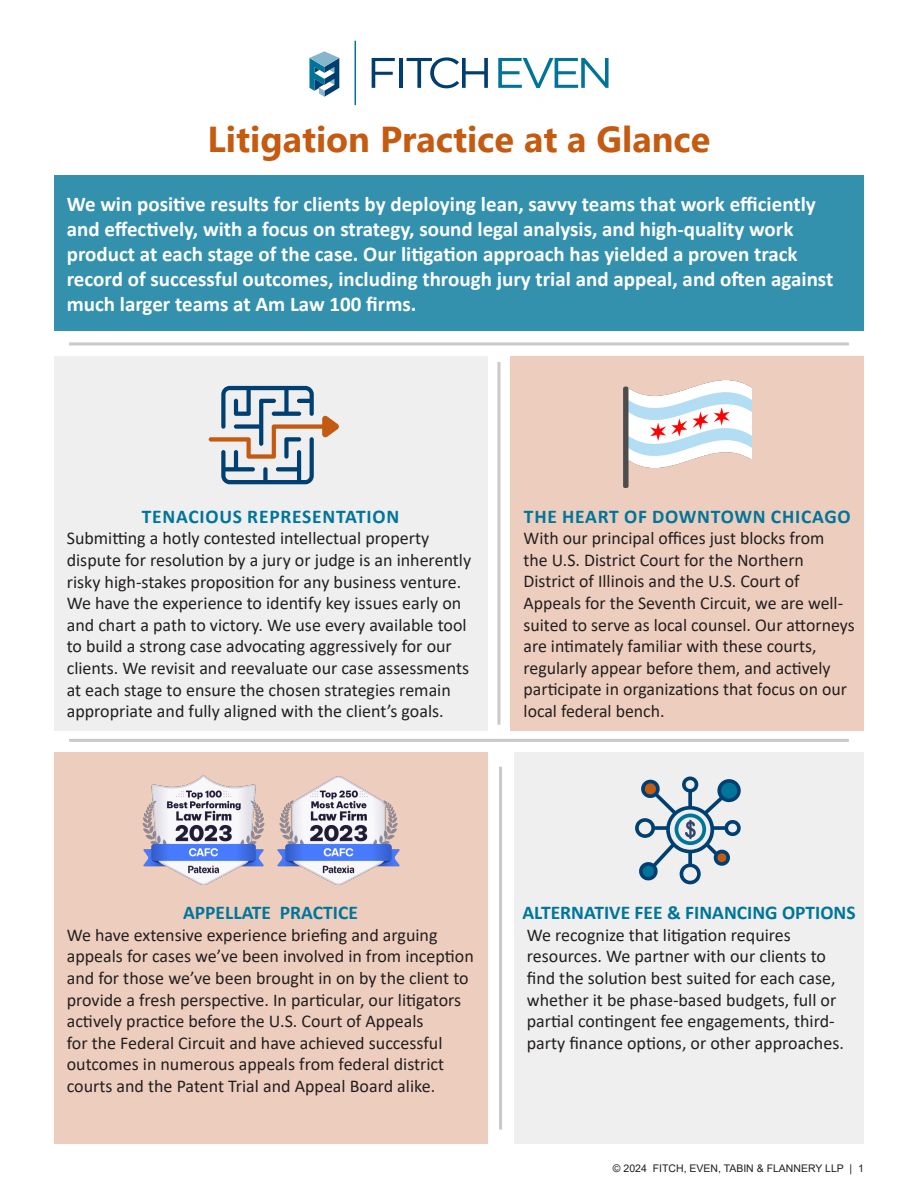
<style>
.page{position:relative;width:918px;height:1188px;background:#fff}
.page>*{position:absolute;margin:0;border:0;box-sizing:border-box;transform-origin:0 0}
.t1{font:700 36px "Segoe UI";color:#c55a11}
.t2{font:700 21px/25.2px "Calibri";color:#fff}
.t3{font:700 19.5px "Calibri";letter-spacing:.04em;color:#00759a}
.t4{font:700 19.5px "Calibri";color:#00759a}
.t5{font:18px/21.6px "Calibri";color:#231f20}
.t6{font:10.5px "Arial";color:#231f20}
</style>
<div class="page">
<div style="left:54px;top:176px;width:810px;height:155px;background:#3391ae"></div>
<svg style="left:372px;top:58px;width:23px;height:30px"></svg>
<hr style="left:399px;top:58px;width:4px;height:30px;background:#003d71">
<svg style="left:407px;top:57px;width:81px;height:31px"></svg>
<svg style="left:498px;top:58px;width:111px;height:30px"></svg>
<hr style="left:355px;top:41px;width:1px;height:64px;background:#007398">
<svg style="left:309px;top:51px;width:30px;height:46px"></svg>
<hr style="left:69px;top:342px;width:780px;height:3px;background:#c9c9c9">
<div style="left:54px;top:356px;width:433px;height:375px;background:#efefef"></div>
<div style="left:511px;top:356px;width:353px;height:375px;background:#edcebe"></div>
<hr style="left:497px;top:362px;width:3px;height:363px;background:#c9c9c9">
<hr style="left:69px;top:739px;width:780px;height:3px;background:#c9c9c9">
<div style="left:54px;top:752px;width:433px;height:392px;background:#edcebe"></div>
<div style="left:514px;top:752px;width:350px;height:392px;background:#efefef"></div>
<hr style="left:499px;top:767px;width:3px;height:363px;background:#c9c9c9">
<img style="left:624px;top:380px;width:128px;height:107px">
<svg style="left:635px;top:777px;width:106px;height:107px"></svg>
<div style="left:675px;top:814px;width:31px;height:31px;border:4px solid #00759a;border-radius:50%"></div>
<img style="left:142px;top:774px;width:123px;height:112px">
<img style="left:277px;top:776px;width:123px;height:110px">
<svg style="left:209px;top:386px;width:130px;height:98px"></svg>
<p class="t1" style="left:208px;top:105px;width:504px">Litigation Practice at a Glance</p>
<p class="t2" style="left:67px;top:191px;width:768px">We win positive results for clients by deploying lean, savvy teams that work efficiently and effectively, with a focus on strategy, sound legal analysis, and high-quality work product at each stage of the case. Our litigation approach has yielded a proven track record of successful outcomes, including through jury trial and appeal, and often against much larger teams at Am Law 100 firms.</p>
<p class="t3" style="left:142px;top:503px;width:259px">TENACIOUS REPRESENTATION</p>
<p class="t5" style="left:67px;top:527px;width:406px">Submitting a hotly contested intellectual property dispute for resolution by a jury or judge is an inherently risky high-stakes proposition for any business venture.<br>We have the experience to identify key issues early on and chart a path to victory. We use every available tool to build a strong case advocating aggressively for our clients. We revisit and reevaluate our case assessments at each stage to ensure the chosen strategies remain appropriate and fully aligned with the client’s goals.</p>
<p class="t3" style="left:524px;top:502px;width:328px">THE HEART OF DOWNTOWN CHICAGO</p>
<p class="t5" style="left:524px;top:527px;width:333px">With our principal offices just blocks from<br>the U.S. District Court for the Northern District of Illinois and the U.S. Court of Appeals for the Seventh Circuit, we are well&shy;suited to serve as local counsel. Our attorneys are intimately familiar with these courts, regularly appear before them, and actively participate in organizations that focus on our local federal bench.</p>
<p class="t4" style="left:183px;top:899px;width:176px">APPELLATE PRACTICE</p>
<p class="t5" style="left:67px;top:924px;width:409px">We have extensive experience briefing and arguing appeals for cases we’ve been involved in from inception and for those we’ve been brought in on by the client to provide a fresh perspective. In particular, our litigators actively practice before the U.S. Court of Appeals<br>for the Federal Circuit and have achieved successful outcomes in numerous appeals from federal district courts and the Patent Trial and Appeal Board alike.</p>
<p class="t4" style="left:522px;top:899px;width:335px">ALTERNATIVE FEE &amp; FINANCING OPTIONS</p>
<p class="t5" style="left:527px;top:924px;width:319px">We recognize that litigation requires resources. We partner with our clients to find the solution best suited for each case, whether it be phase-based budgets, full or partial contingent fee engagements, third&shy;party finance options, or other approaches.</p>
<p class="t6" style="left:613px;top:1161px;width:253px">© 2024 FITCH, EVEN, TABIN &amp; FLANNERY LLP | 1</p>
</div>
